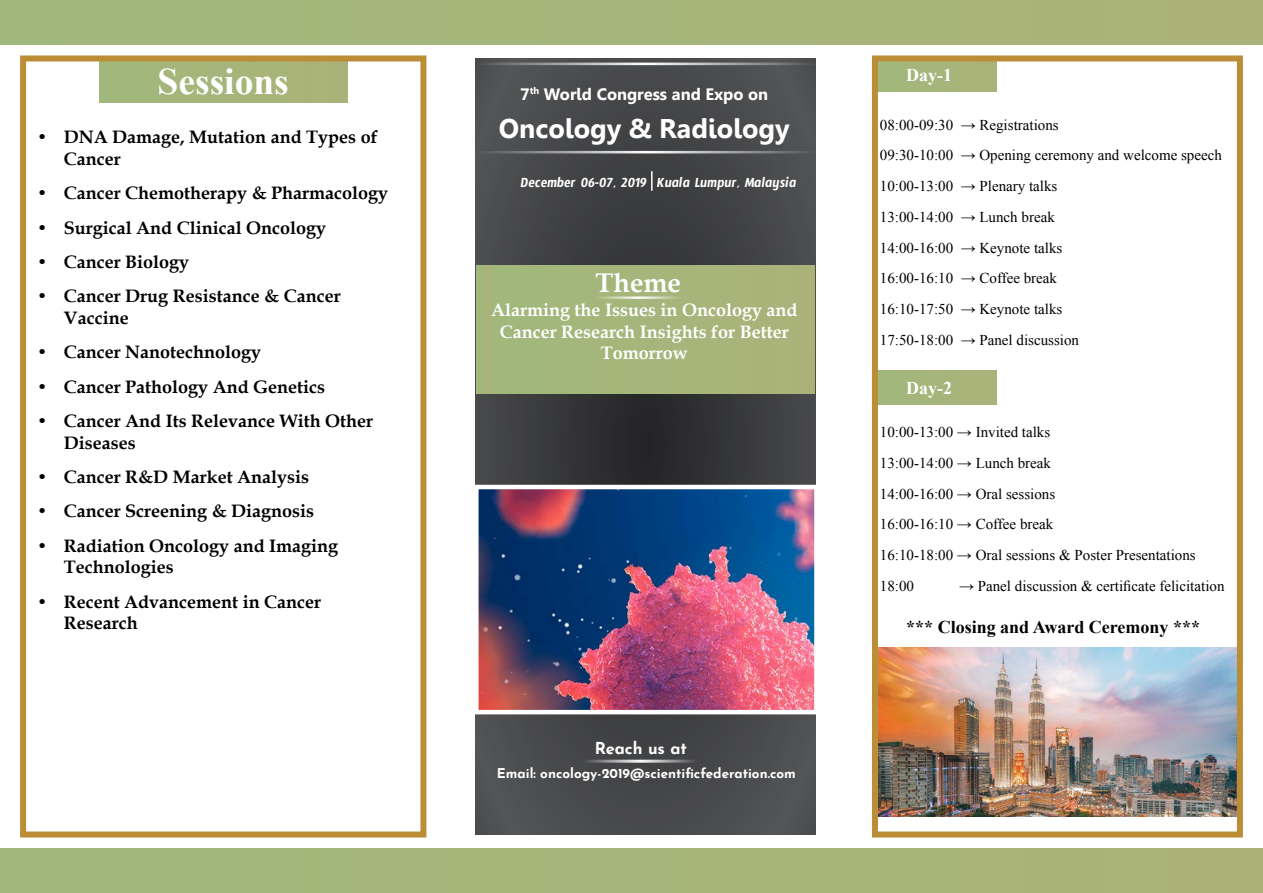
<style>
.page{position:relative;width:1263px;height:893px;background:#fff}
.page>*{position:absolute;margin:0;border:0;box-sizing:border-box;transform-origin:0 0}
.t1{font:700 37.5px "Times New Roman";color:#fff}
.t2{font:700 27px "Leelawadee";color:#fff}
.t3{font:700 27px "Book Antiqua";color:#fff}
.t4{font:700 18px/34.3px "Book Antiqua";color:#000}
.t5{font:700 18px/21.6px "Book Antiqua";color:#fff;text-align:center}
.t6{font:700 18px "Times New Roman";color:#000}
.t7{font:700 18px "Times New Roman";color:#fff}
.t8{font:700 16.5px "Leelawadee";color:#fff}
.t9{font:700 16.5px "Josefin Sans";color:#fff}
.t10{font:15px/30.8px "Times New Roman";color:#000}
.t11{font:15px "Timmana";color:#fff}
.t12{font:700 13.5px "Josefin Sans";color:#fff}
.t13{font:700 9.6px "Leelawadee";color:#fff}
</style>
<div class="page">
<div style="left:874px;top:58px;width:122px;height:34px;background:#a6b57b"></div>
<div style="left:874px;top:371px;width:122px;height:34px;background:#a6b57b"></div>
<div style="left:99px;top:58px;width:248px;height:44px;background:#a6b57b"></div>
<svg style="left:475px;top:58px;width:340px;height:776px;background:#444446"></svg>
<div style="left:491px;top:265px;width:323px;height:129px;background:#a6b57b"></div>
<div style="left:476px;top:265px;width:15px;height:129px;background:#a6b57b"></div>
<hr style="left:595px;top:296px;width:86px;height:3px;background:#fff">
<img style="left:479px;top:490px;width:335px;height:219px">
<div style="left:474px;top:485px;width:345px;height:229px;border:4px solid #fff"></div>
<hr style="left:476px;top:63px;width:340px;height:2px;background:#fff">
<hr style="left:476px;top:151px;width:340px;height:2px;background:#fff">
<div style="left:0;top:848px;width:1263px;height:45px;background:#a6b57b"></div>
<div style="left:0;top:0;width:1263px;height:45px;background:#a6b57b"></div>
<img style="left:879px;top:648px;width:357px;height:168px">
<div style="left:20px;top:55px;width:406px;height:782px;border:6px solid #bc8d37"></div>
<div style="left:872px;top:55px;width:371px;height:782px;border:6px solid #bc8d37"></div>
<hr style="left:583px;top:760px;width:114px;height:3px;background:#fff">
<svg style="left:651px;top:171px;width:1px;height:20px"></svg>
<p class="t4" style="left:37px;top:120px;width:12px">•</p>
<p class="t4" style="left:37px;top:176px;width:12px">•</p>
<p class="t4" style="left:37px;top:210px;width:12px">•</p>
<p class="t4" style="left:37px;top:245px;width:12px">•</p>
<p class="t4" style="left:37px;top:279px;width:12px">•</p>
<p class="t4" style="left:37px;top:335px;width:12px">•</p>
<p class="t4" style="left:37px;top:369px;width:12px">•</p>
<p class="t4" style="left:37px;top:404px;width:12px">•</p>
<p class="t4" style="left:37px;top:460px;width:12px">•</p>
<p class="t4" style="left:37px;top:494px;width:12px">•</p>
<p class="t4" style="left:37px;top:528px;width:12px">•</p>
<p class="t4" style="left:37px;top:584px;width:12px">•</p>
<h1 class="t1" style="left:158px;top:55px;width:133px">Sessions</h1>
<p class="t4" style="left:64px;top:120px;width:315px">DNA Damage, Mutation and Types of</p>
<p class="t4" style="left:64px;top:142px;width:326px">Cancer<br>Cancer Chemotherapy &amp; Pharmacology</p>
<p class="t4" style="left:64px;top:210px;width:264px">Surgical And Clinical Oncology</p>
<p class="t4" style="left:64px;top:245px;width:127px">Cancer Biology</p>
<p class="t4" style="left:64px;top:279px;width:278px">Cancer Drug Resistance &amp; Cancer</p>
<p class="t4" style="left:64px;top:301px;width:199px">Vaccine<br>Cancer Nanotechnology</p>
<p class="t4" style="left:64px;top:369px;width:263px">Cancer Pathology And Genetics</p>
<p class="t4" style="left:64px;top:404px;width:311px">Cancer And Its Relevance With Other</p>
<p class="t4" style="left:64px;top:425px;width:247px">Diseases<br>Cancer R&amp;D Market Analysis</p>
<p class="t4" style="left:64px;top:494px;width:252px">Cancer Screening &amp; Diagnosis</p>
<p class="t4" style="left:64px;top:528px;width:276px">Radiation Oncology and Imaging</p>
<p class="t4" style="left:64px;top:550px;width:259px">Technologies<br>Recent Advancement in Cancer</p>
<p class="t4" style="left:64px;top:606px;width:75px">Research</p>
<p class="t13" style="left:530px;top:85px;width:11px">th</p>
<p class="t8" style="left:544px;top:84px;width:226px">World Congress and Expo on</p>
<p class="t8" style="left:520px;top:84px;width:11px">7</p>
<h2 class="t2" style="left:499px;top:113px;width:292px">Oncology &amp; Radiology</h2>
<p class="t11" style="left:521px;top:173px;width:128px">December 06-07, 2019</p>
<p class="t11" style="left:657px;top:173px;width:141px">Kuala Lumpur, Malaysia</p>
<h2 class="t3" style="left:595px;top:265px;width:87px">Theme</h2>
<p class="t5" style="left:491px;top:299px;width:308px">Alarming the Issues in Oncology and<br>Cancer Research Insights for Better<br>Tomorrow</p>
<p class="t9" style="left:595px;top:733px;width:94px">Reach us at</p>
<p class="t12" style="left:497px;top:762px;width:300px">Email: oncology-2019@scientificfederation.com</p>
<p class="t7" style="left:906px;top:62px;width:47px">Day-1</p>
<p class="t10" style="left:880px;top:109px;width:75px">08:00-09:30</p>
<p class="t10" style="left:961px;top:109px;width:99px">→ Registrations</p>
<p class="t10" style="left:880px;top:140px;width:75px">09:30-10:00</p>
<p class="t10" style="left:961px;top:140px;width:263px">→ Opening ceremony and welcome speech</p>
<p class="t10" style="left:880px;top:170px;width:75px">10:00-13:00</p>
<p class="t10" style="left:961px;top:170px;width:98px">→ Plenary talks</p>
<p class="t10" style="left:880px;top:201px;width:75px">13:00-14:00</p>
<p class="t10" style="left:961px;top:201px;width:96px">→ Lunch break</p>
<p class="t10" style="left:880px;top:232px;width:75px">14:00-16:00</p>
<p class="t10" style="left:961px;top:232px;width:103px">→ Keynote talks</p>
<p class="t10" style="left:880px;top:263px;width:75px">16:00-16:10</p>
<p class="t10" style="left:961px;top:263px;width:98px">→ Coffee break</p>
<p class="t10" style="left:880px;top:293px;width:75px">16:10-17:50</p>
<p class="t10" style="left:961px;top:293px;width:103px">→ Keynote talks</p>
<p class="t10" style="left:880px;top:324px;width:75px">17:50-18:00</p>
<p class="t10" style="left:961px;top:324px;width:120px">→ Panel discussion</p>
<p class="t7" style="left:906px;top:375px;width:47px">Day-2</p>
<p class="t10" style="left:880px;top:416px;width:317px">10:00-13:00 → Invited talks<br>13:00-14:00 → Lunch break<br>14:00-16:00 → Oral sessions<br>16:00-16:10 → Coffee break<br>16:10-18:00 → Oral sessions &amp; Poster Presentations</p>
<p class="t10" style="left:959px;top:570px;width:267px">→ Panel discussion &amp; certificate felicitation</p>
<p class="t10" style="left:880px;top:570px;width:36px">18:00</p>
<p class="t6" style="left:906px;top:614px;width:295px">*** Closing and Award Ceremony ***</p>
</div>
